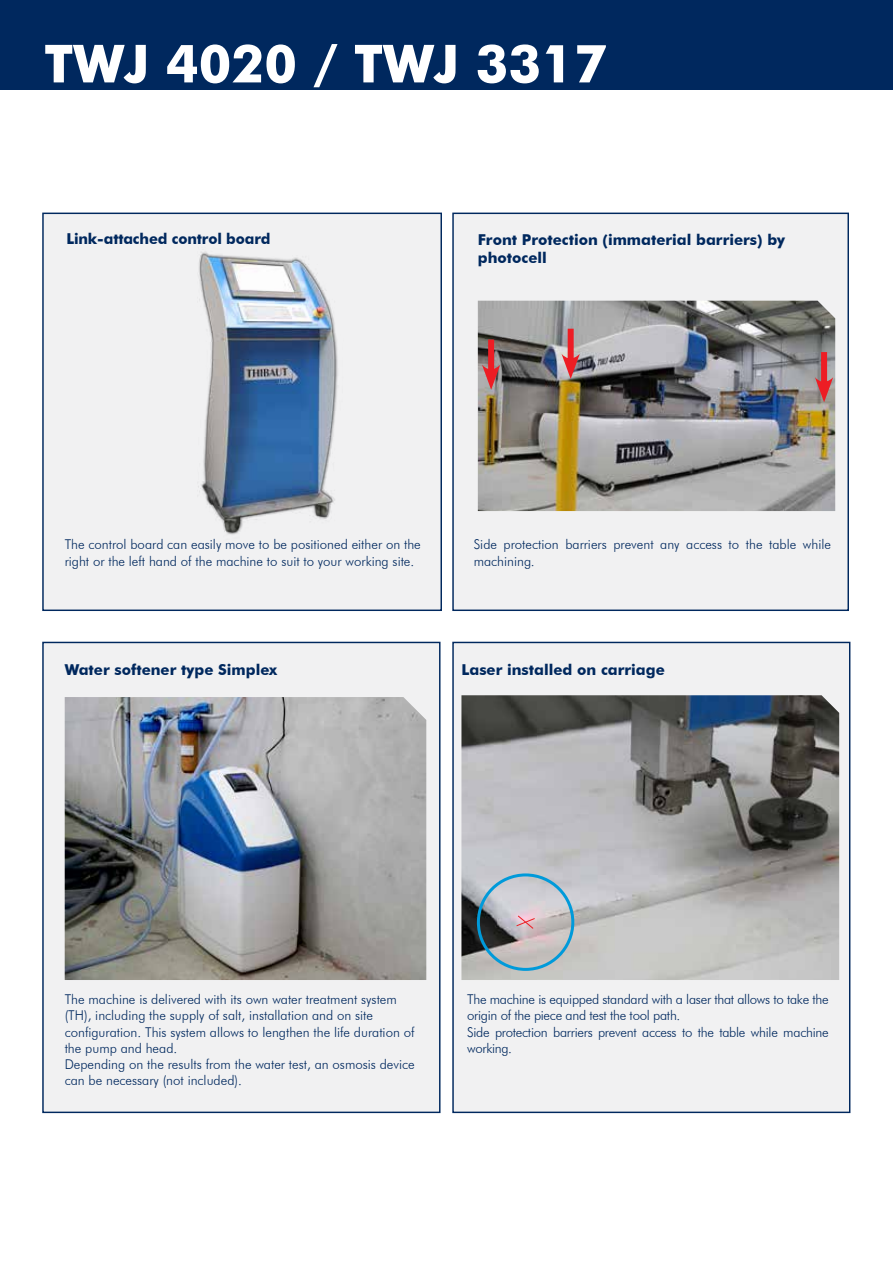
<style>
.page{position:relative;width:893px;height:1263px;background:#fff}
.page>*{position:absolute;margin:0;border:0;box-sizing:border-box;transform-origin:0 0}
.t1{font:700 52.5px "Futura BT";color:#fff}
.t2{font:700 15px/18px "Futura BT";color:#00285e}
.t3{font:300 13.5px/16.2px "Futura BT";color:#00285e}
.t4{font:300 13.5px/16.2px "Futura BT";letter-spacing:-.02em;color:#00285e}
</style>
<div class="page">
<div style="left:0;top:0;width:893px;height:90px;background:#00285e"></div>
<div style="left:452px;top:213px;width:397px;height:398px;background:#f1f1f2;border:1px solid #00285e"></div>
<img style="left:478px;top:301px;width:357px;height:210px">
<div style="left:42px;top:642px;width:398px;height:471px;background:#f1f1f2;border:1px solid #00285e"></div>
<div style="left:452px;top:642px;width:398px;height:471px;background:#f1f1f2;border:1px solid #00285e"></div>
<img style="left:461px;top:695px;width:378px;height:285px">
<img style="left:65px;top:697px;width:361px;height:283px">
<div style="left:42px;top:213px;width:400px;height:398px;background:#f1f1f2;border:1px solid #00285e"></div>
<img style="left:198px;top:252px;width:140px;height:283px">
<div style="left:488px;top:340px;width:6px;height:35px;background:#ed1d24"></div>
<svg style="left:482px;top:365px;width:18px;height:25px"></svg>
<div style="left:568px;top:329px;width:6px;height:35px;background:#ed1d24"></div>
<svg style="left:561px;top:354px;width:19px;height:25px"></svg>
<div style="left:821px;top:352px;width:6px;height:36px;background:#ed1d24"></div>
<svg style="left:815px;top:377px;width:18px;height:25px"></svg>
<div style="left:477px;top:873px;width:97px;height:98px;border:3px solid #009ada;border-radius:50%"></div>
<svg style="left:516px;top:915px;width:20px;height:14px"></svg>
<h1 class="t1" style="left:44px;top:32px;width:564px">TWJ 4020 / TWJ 3317</h1>
<p class="t2" style="left:66px;top:230px;width:206px">Link-attached control board</p>
<p class="t2" style="left:478px;top:230px;width:309px">Front Protection (immaterial barriers) by photocell</p>
<p class="t3" style="left:65px;top:536px;width:358px">The control board can easily move to be positioned either on the right or the left hand of the machine to suit to your working site.</p>
<p class="t2" style="left:65px;top:661px;width:215px">Water softener type Simplex</p>
<p class="t3" style="left:474px;top:536px;width:359px">Side protection barriers prevent any access to the table while machining.</p>
<p class="t2" style="left:461px;top:661px;width:205px">Laser installed on carriage</p>
<p class="t3" style="left:65px;top:991px;width:352px">The machine is delivered with its own water treatment system (TH), including the supply of salt, installation and on site configuration. This system allows to lengthen the life duration of the pump and head.<br>Depending on the results from the water test, an osmosis device can be necessary (not included).</p>
<p class="t4" style="left:467px;top:991px;width:363px">The machine is equipped standard with a laser that allows to take the origin of the piece and test the tool path.<br>Side protection barriers prevent access to the table while machine working.</p>
</div>
